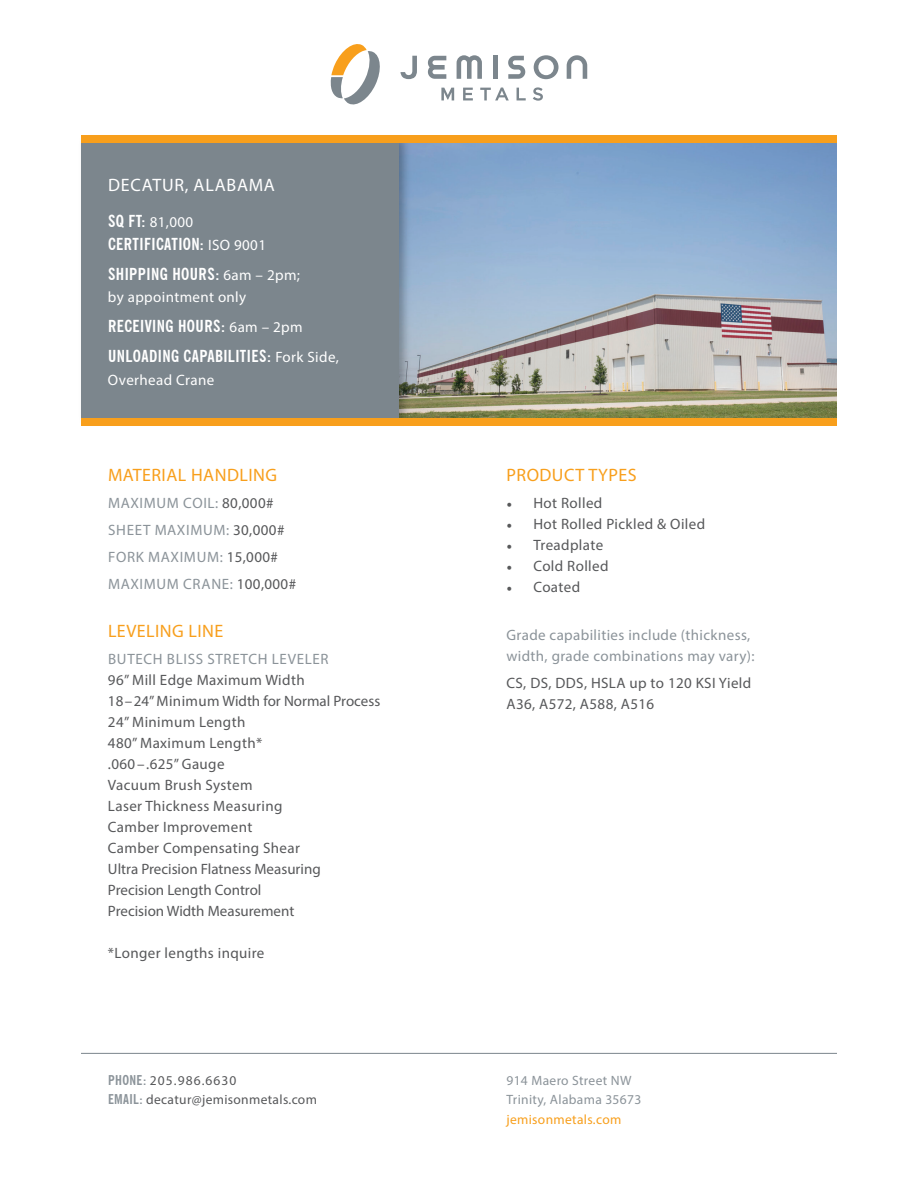
<style>
.page{position:relative;width:918px;height:1188px;background:#fff}
.page>*{position:absolute;margin:0;border:0;box-sizing:border-box;transform-origin:0 0}
.t1{font:18px "Myriad Pro";letter-spacing:.025em;color:#f89f1c}
.t2{font:18px "Myriad Pro";letter-spacing:.045em;color:#fff}
.t3{font:700 condensed 16.5px/30px "News Gothic BT";letter-spacing:.025em;color:#fff}
.t4{font:15px/21px "Myriad Pro";letter-spacing:.025em;color:#57585a}
.t5{font:15px/27px "Myriad Pro";letter-spacing:.045em;color:#8b9399}
.t6{font:15px/21px "Myriad Pro";letter-spacing:.025em;color:#8b9399}
.t7{font:15px "Myriad Pro";letter-spacing:.025em;color:#fff}
.t8{font:13.5px/19.5px "Myriad Pro";letter-spacing:.025em;color:#57585a}
.t9{font:13.5px/19.5px "Myriad Pro";letter-spacing:.025em;color:#8b9399}
.t10{font:13.5px "Myriad Pro";letter-spacing:.025em;color:#f89f1c}
.s1{font-family:"News Gothic BT";font-weight:700;font-stretch:condensed;font-size:16.5px}
.s2{font-family:"Myriad Pro";font-weight:400;font-stretch:normal;font-size:15px}
.s3{color:#57585a}
.s4{font-family:"Minion Pro"}
.s5{font-family:"News Gothic BT";font-weight:700;font-stretch:condensed;color:#8b9399}
</style>
<div class="page">
<img style="left:411px;top:142px;width:426px;height:277px">
<hr style="left:81px;top:1053px;width:756px;height:1px;background:#7c868d">
<img style="left:398px;top:142px;width:13px;height:277px">
<div style="left:81px;top:142px;width:317px;height:277px;background:#7c868d"></div>
<svg style="left:330px;top:44px;width:50px;height:61px"></svg>
<svg style="left:441px;top:88px;width:13px;height:12px"></svg>
<svg style="left:463px;top:88px;width:10px;height:12px"></svg>
<svg style="left:480px;top:88px;width:29px;height:12px"></svg>
<svg style="left:517px;top:88px;width:9px;height:12px"></svg>
<svg style="left:533px;top:87px;width:10px;height:14px"></svg>
<svg style="left:567px;top:55px;width:20px;height:24px"></svg>
<div style="left:493px;top:56px;width:5px;height:23px;background:#7c868d"></div>
<svg style="left:534px;top:55px;width:25px;height:24px"></svg>
<svg style="left:400px;top:56px;width:17px;height:23px"></svg>
<svg style="left:428px;top:56px;width:18px;height:23px"></svg>
<svg style="left:508px;top:56px;width:17px;height:23px"></svg>
<svg style="left:457px;top:55px;width:25px;height:24px"></svg>
<div style="left:81px;top:419px;width:756px;height:7px;background:#f89f1c"></div>
<div style="left:81px;top:135px;width:756px;height:7px;background:#f89f1c"></div>
<p class="t2" style="left:108px;top:174px;width:168px">DECATUR, ALABAMA</p>
<p class="t7" style="left:108px;top:213px;width:87px"><span class="s1">SQ FT:</span> 81,000</p>
<p class="t3" style="left:108px;top:229px;width:193px">CERTIFICATION: <span class="s2">ISO 9001<br></span>SHIPPING HOURS: <span class="s2">6am – 2pm;</span></p>
<p class="t7" style="left:108px;top:288px;width:140px">by appointment only</p>
<p class="t3" style="left:108px;top:311px;width:232px">RECEIVING HOURS: <span class="s2">6am – 2pm<br></span>UNLOADING CAPABILITIES: <span class="s2">Fork Side,</span></p>
<p class="t7" style="left:108px;top:370px;width:108px">Overhead Crane</p>
<p class="t1" style="left:108px;top:464px;width:171px">MATERIAL HANDLING</p>
<p class="t5" style="left:108px;top:489px;width:190px">MAXIMUM COIL: <span class="s3">80,000#<br></span>SHEET MAXIMUM: <span class="s3">30,000#<br></span>FORK MAXIMUM: <span class="s3">15,000#<br></span>MAXIMUM CRANE: <span class="s3">100,000#</span></p>
<p class="t1" style="left:108px;top:620px;width:117px">LEVELING LINE</p>
<p class="t5" style="left:108px;top:645px;width:222px">BUTECH BLISS STRETCH LEVELER</p>
<p class="t4" style="left:108px;top:669px;width:274px">96” Mill Edge Maximum Width<br>18–24” Minimum Width for Normal Process<br>24” Minimum Length<br>480” Maximum Length*<br>.060–.625” Gauge<br>Vacuum Brush System<br>Laser Thickness Measuring<br>Camber Improvement<br>Camber Compensating Shear<br>Ultra Precision Flatness Measuring<br>Precision Length Control<br>Precision Width Measurement</p>
<p class="t4" style="left:108px;top:942px;width:158px">*Longer lengths inquire</p>
<p class="t1" style="left:506px;top:464px;width:132px">PRODUCT TYPES</p>
<p class="t4" style="left:506px;top:492px;width:97px"><span class="s4">•</span> Hot Rolled</p>
<p class="t4" style="left:506px;top:513px;width:200px"><span class="s4">•</span> Hot Rolled Pickled &amp; Oiled</p>
<p class="t4" style="left:506px;top:534px;width:98px"><span class="s4">•</span> Treadplate</p>
<p class="t4" style="left:506px;top:555px;width:104px"><span class="s4">•</span> Cold Rolled</p>
<p class="t4" style="left:506px;top:576px;width:75px"><span class="s4">•</span> Coated</p>
<p class="t6" style="left:506px;top:624px;width:250px">Grade capabilities include (thickness, width, grade combinations may vary):</p>
<p class="t4" style="left:506px;top:672px;width:246px">CS, DS, DDS, HSLA up to 120 KSI Yield<br>A36, A572, A588, A516</p>
<p class="t8" style="left:108px;top:1070px;width:210px"><span class="s5">PHONE:</span> 205.986.6630<br><span class="s5">EMAIL:</span> decatur@jemisonmetals.com</p>
<p class="t9" style="left:506px;top:1070px;width:136px">914 Maero Street NW<br>Trinity, Alabama 35673</p>
<p class="t10" style="left:506px;top:1111px;width:116px">jemisonmetals.com</p>
</div>
